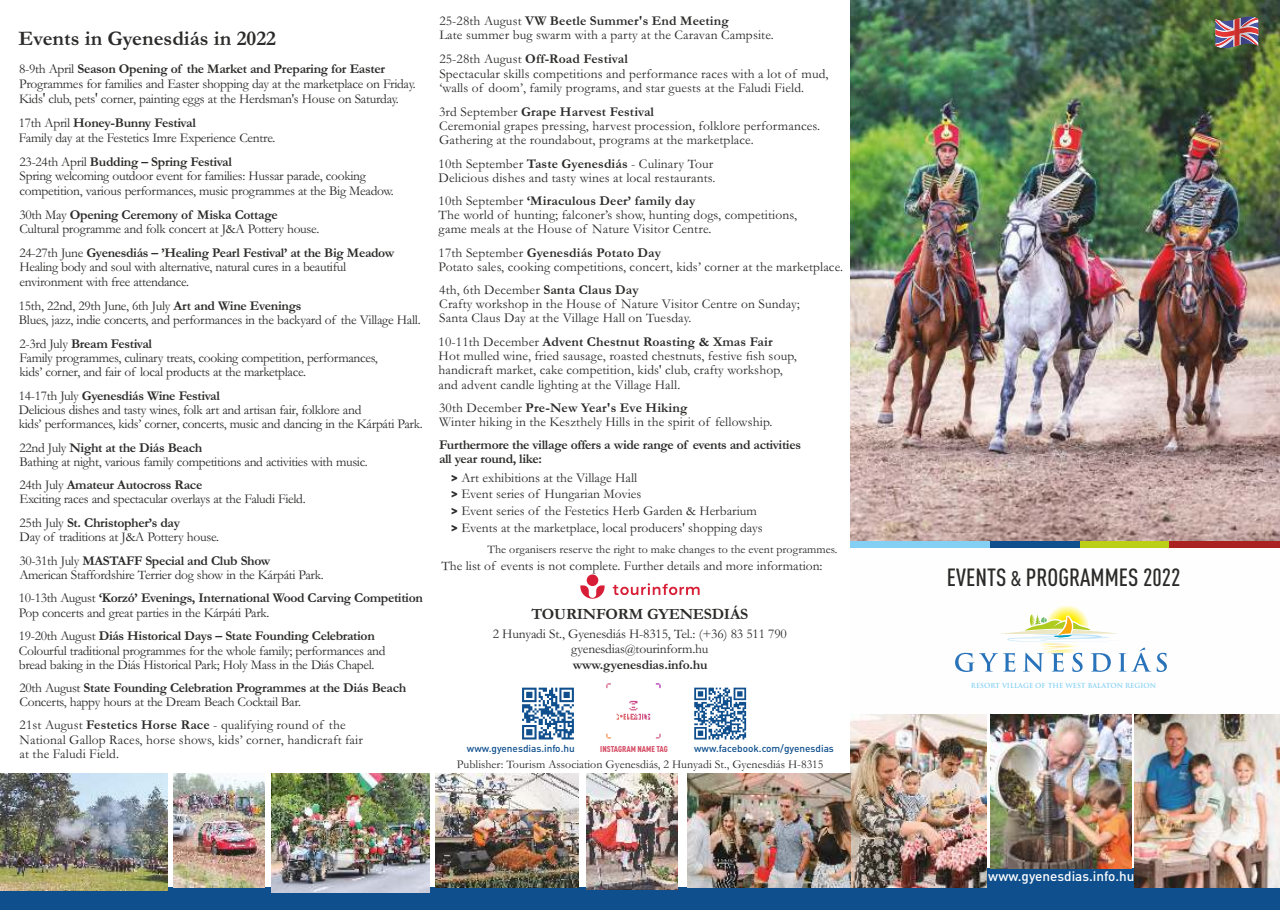
<style>
.page{position:relative;width:1280px;height:910px;background:#fff}
.page>*{position:absolute;margin:0;border:0;box-sizing:border-box;transform-origin:0 0}
.t1{font:500 condensed 24.6px "DIN Pro";color:#2b2a29}
.t2{font:700 21px "Garamond";color:#2b2a29}
.t3{font:700 15.9px "Garamond";letter-spacing:-.015em;color:#2b2a29}
.t4{font:13.5px/14.2px "Garamond";letter-spacing:-.015em;color:#2b2a29}
.t5{font:13.5px/14.1px "Garamond";letter-spacing:.01em;color:#2b2a29}
.t6{font:700 13.5px/13.8px "Garamond";letter-spacing:-.025em;color:#2b2a29}
.t7{font:500 13.5px "DINCE";color:#fefefe}
.t8{font:12px "Garamond";color:#2b2a29}
.t9{font:500 10.05px "DINCE";color:#0f4f8d}
.t10{font:900 condensed 8.4px "DIN Pro";color:#d7556c}
.t11{font:700 6.75px "Trajan Pro";color:#83d0f4}
.s1{font-weight:700}
.s2{font-size:15px}
.s3{font-family:"DIN Pro";font-weight:700}
.s4{font-size:12px}
.s5{font-size:21px}
</style>
<div class="page">
<img style="left:606px;top:683px;width:55px;height:56px">
<svg style="left:522px;top:688px;width:52px;height:51px"></svg>
<svg style="left:694px;top:688px;width:52px;height:51px"></svg>
<div style="left:0;top:887px;width:850px;height:23px;background:#0f4f8d"></div>
<svg style="left:1157px;top:653px;width:10px;height:19px"></svg>
<svg style="left:955px;top:605px;width:196px;height:67px"></svg>
<div style="left:986px;top:868px;width:149px;height:19px;background:#0f4f8d"></div>
<div style="left:850px;top:887px;width:430px;height:23px;background:#0f4f8d"></div>
<img style="left:850px;top:0;width:430px;height:541px">
<img style="left:990px;top:715px;width:142px;height:153px">
<img style="left:850px;top:715px;width:136px;height:173px">
<img style="left:1135px;top:715px;width:145px;height:173px">
<img style="left:687px;top:773px;width:163px;height:114px">
<img style="left:435px;top:773px;width:143px;height:114px">
<img style="left:0;top:773px;width:167px;height:117px">
<img style="left:173px;top:773px;width:92px;height:115px">
<img style="left:587px;top:773px;width:91px;height:116px">
<img style="left:271px;top:773px;width:158px;height:119px">
<svg style="left:1215px;top:15px;width:43px;height:35px;background:#956d75"></svg>
<div style="left:990px;top:541px;width:90px;height:7px;background:#0f4f8d"></div>
<div style="left:1080px;top:541px;width:90px;height:7px;background:#bccf17"></div>
<div style="left:1170px;top:541px;width:110px;height:7px;background:#aa2320"></div>
<div style="left:850px;top:541px;width:140px;height:7px;background:#83d0f4"></div>
<svg style="left:613px;top:583px;width:87px;height:12px"></svg>
<div style="left:587px;top:574px;width:11px;height:12px;background:#d71e36;border-radius:50%"></div>
<svg style="left:580px;top:585px;width:25px;height:14px"></svg>
<h2 class="t2" style="left:19px;top:31px;width:259px">Events in Gyenesdiás in 2022</h2>
<p class="t4" style="left:19px;top:63px;width:398px;line-height:14.7px">8-9th April <span class="s1">Season Opening of the Market and Preparing for Easter<br></span>Programmes for families and Easter shopping day at the marketplace on Friday.</p>
<p class="t4" style="left:19px;top:94px;width:381px">Kids<span class="s2">'</span> club, pets<span class="s2">'</span> corner, painting eggs at the Herdsman's House on Saturday.</p>
<p class="t4" style="left:19px;top:117px;width:258px;line-height:15px">17th April <span class="s1">Honey-Bunny Festival<br></span>Family day at the Festetics Imre Experience Centre.</p>
<p class="t4" style="left:20px;top:156px;width:376px;line-height:14.7px">23-24th April <span class="s1">Budding – Spring Festival<br></span>Spring welcoming outdoor event for families: Hussar parade, cooking competition, various performances, music programmes at the Big Meadow.</p>
<p class="t4" style="left:19px;top:209px;width:301px;line-height:14.7px">30th May <span class="s1">Opening Ceremony of Miska Cottage<br></span>Cultural programme and folk concert at J&amp;A Pottery house.</p>
<p class="t4" style="left:20px;top:247px;width:376px">24-27th June <span class="s1">Gyenesdiás – ’Healing Pearl Festival’ at the Big Meadow<br></span>Healing body and soul with alternative, natural cures in a beautiful environment with free attendance.</p>
<p class="t4" style="left:19px;top:300px;width:403px;line-height:14.7px">15th, 22nd, 29th June, 6th July <span class="s1">Art and Wine Evenings<br></span>Blues, jazz, indie concerts, and performances in the backyard of the Village Hall.</p>
<p class="t4" style="left:20px;top:338px;width:360px">2-3rd July <span class="s1">Bream Festival<br></span>Family programmes, culinary treats, cooking competition, performances, kids’ corner, and fair of local products at the marketplace.</p>
<p class="t4" style="left:19px;top:390px;width:405px">14-17th July <span class="s1">Gyenesdiás Wine Festival<br></span>Delicious dishes and tasty wines, folk art and artisan fair, folklore and<br>kids’ performances, kids’ corner, concerts, music and dancing in the Kárpáti Park.</p>
<p class="t4" style="left:20px;top:442px;width:350px">22nd July <span class="s1">Night at the Diás Beach<br></span>Bathing at night, various family competitions and activities with music.</p>
<p class="t4" style="left:20px;top:479px;width:288px">24th July <span class="s1">Amateur Autocross Race<br></span>Exciting races and spectacular overlays at the Faludi Field.</p>
<p class="t4" style="left:20px;top:517px;width:201px;line-height:14.7px">25th July <span class="s1">St. Christopher’s day<br></span>Day of traditions at J&amp;A Pottery house.</p>
<p class="t4" style="left:19px;top:555px;width:306px">30-31th July <span class="s1">MASTAFF Special and Club Show<br></span>American Staffordshire Terrier dog show in the Kárpáti Park.</p>
<p class="t4" style="left:19px;top:593px;width:406px">10-13th August <span class="s1">‘Korzó’ Evenings, International Wood Carving Competition<br></span>Pop concerts and great parties in the Kárpáti Park.</p>
<p class="t4" style="left:19px;top:630px;width:368px">19-20th August <span class="s1">Diás Historical Days – State Founding Celebration<br></span>Colourful traditional programmes for the whole family; performances and bread baking in the Diás Historical Park; Holy Mass in the Diás Chapel.</p>
<p class="t4" style="left:20px;top:682px;width:388px">20th August <span class="s1">State Founding Celebration Programmes at the Diás Beach<br></span>Concerts, happy hours at the Dream Beach Cocktail Bar.</p>
<p class="t5" style="left:20px;top:720px;width:345px">21st August <span class="s1">Festetics Horse Race</span> - qualifying round of the<br>National Gallop Races, horse shows, kids’ corner, handicraft fair at the Faludi Field.</p>
<p class="t5" style="left:439px;top:16px;width:336px">25-28th August <span class="s1">VW Beetle Summer's End Meeting<br></span>Late summer bug swarm with a party at the Caravan Campsite.</p>
<p class="t5" style="left:439px;top:54px;width:391px">25-28th August <span class="s1">Off-Road Festival<br></span>Spectacular skills competitions and performance races with a lot of mud, ‘walls of doom’, family programs, and star guests at the Faludi Field.</p>
<p class="t5" style="left:439px;top:106px;width:382px">3rd September <span class="s1">Grape Harvest Festival<br></span>Ceremonial grapes pressing, harvest procession, folklore performances.<br>Gathering at the roundabout, programs at the marketplace.</p>
<p class="t5" style="left:439px;top:158px;width:278px">10th September <span class="s1">Taste Gyenesdiás</span> - Culinary Tour<br>Delicious dishes and tasty wines at local restaurants.</p>
<p class="t5" style="left:439px;top:195px;width:360px">10th September <span class="s1">‘Miraculous Deer’ family day<br></span>The world of hunting; falconer’s show, hunting dogs, competitions, game meals at the House of Nature Visitor Centre.</p>
<p class="t5" style="left:439px;top:247px;width:406px">17th September <span class="s1">Gyenesdiás Potato Day<br></span>Potato sales, cooking competitions, concert, kids’ corner at the marketplace.</p>
<p class="t5" style="left:439px;top:284px;width:362px">4th, 6th December <span class="s1">Santa Claus Day<br></span>Crafty workshop in the House of Nature Visitor Centre on Sunday;<br>Santa Claus Day at the Village Hall on Tuesday.</p>
<p class="t5" style="left:439px;top:336px;width:360px">10-11th December <span class="s1">Advent Chestnut Roasting &amp; Xmas Fair </span>Hot mulled wine, fried sausage, roasted chestnuts, festive fish soup, handicraft market, cake competition, kids' club, crafty workshop, and advent candle lighting at the Village Hall.</p>
<p class="t5" style="left:439px;top:402px;width:335px">30th December <span class="s1">Pre-New Year's Eve Hiking<br></span>Winter hiking in the Keszthely Hills in the spirit of fellowship.</p>
<p class="t6" style="left:439px;top:440px;width:363px">Furthermore the village offers a wide range of events and activities all year round, like:</p>
<p class="t4" style="left:451px;top:471px;width:313px;line-height:16.6px"><span class="s3">&gt;</span> Art exhibitions at the Village Hall<br><span class="s3">&gt;</span> Event series of Hungarian Movies<br><span class="s3">&gt;</span> Event series of the Festetics Herb Garden &amp; Herbarium <span class="s3">&gt;</span> Events at the marketplace, local producers' shopping days</p>
<p class="t4" style="left:441px;top:560px;width:383px">The list of events is not complete. Further details and more information:</p>
<p class="t8" style="left:488px;top:545px;width:351px">The organisers reserve the right to make changes to the event programmes.</p>
<p class="t3" style="left:531px;top:608px;width:218px">TOURINFORM GYENESDIÁS</p>
<p class="t4" style="left:493px;top:627px;width:296px;line-height:15.9px;text-align:center">2 Hunyadi St., Gyenesdiás H-8315, Tel.: (+36) 83 511 790 gyenesdias<span class="s4">@</span>tourinform.hu<br><span class="s1">www.gyenesdias.info.hu</span></p>
<p class="t9" style="left:467px;top:744px;width:109px">www.gyenesdias.info.hu</p>
<p class="t10" style="left:600px;top:746px;width:69px">INSTAGRAM NAME TAG</p>
<p class="t9" style="left:694px;top:744px;width:141px">www.facebook.com/gyenesdias</p>
<p class="t8" style="left:457px;top:760px;width:368px">Publisher: Tourism Association Gyenesdiás, 2 Hunyadi St., Gyenesdiás H-8315</p>
<h1 class="t1" style="left:947px;top:568px;width:235px">EVENTS <span class="s5">&amp;</span> PROGRAMMES 2022</h1>
<p class="t11" style="left:971px;top:683px;width:187px">RESORT VILLAGE OF THE WEST BALATON REGION</p>
<p class="t7" style="left:988px;top:870px;width:148px">www.gyenesdias.info.hu</p>
</div>
